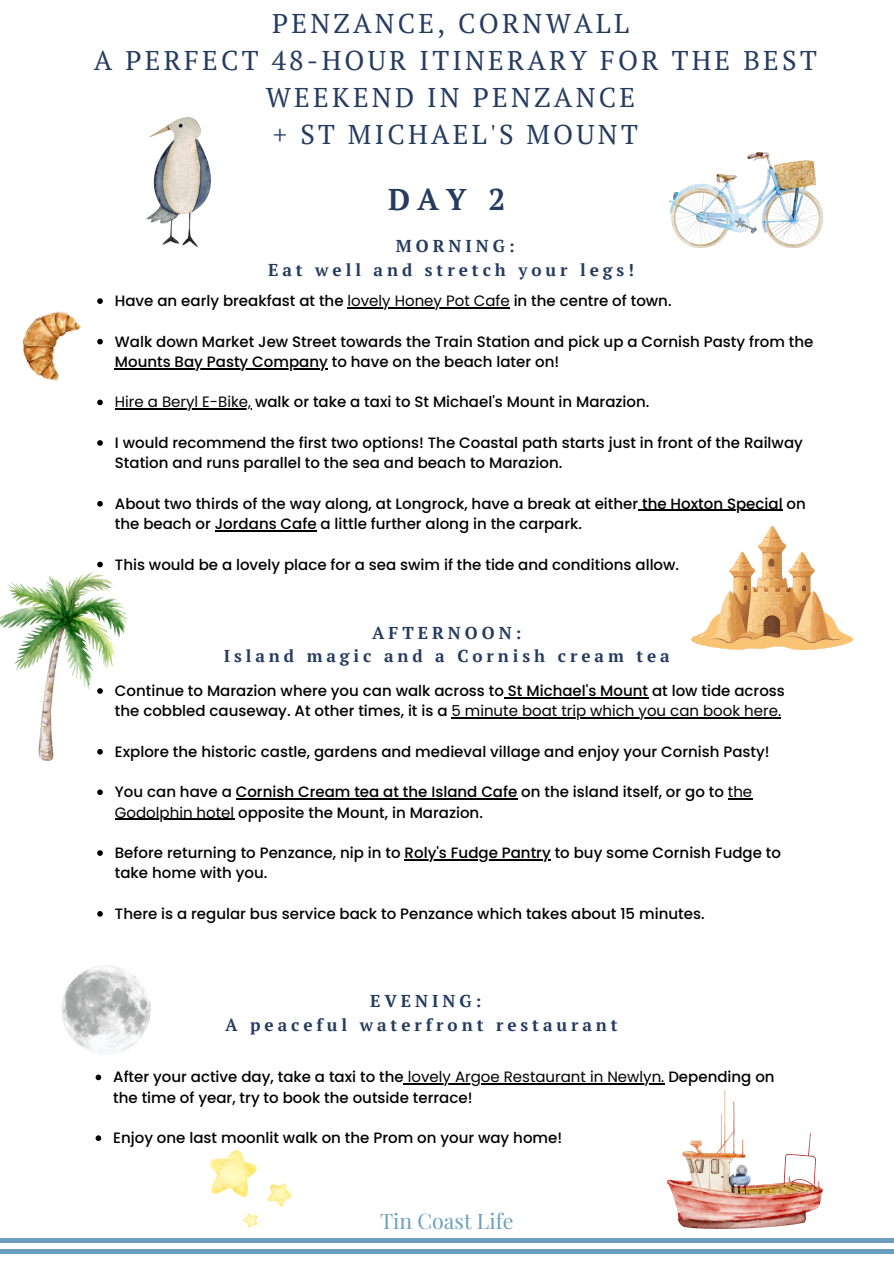
<style>
.page{position:relative;width:894px;height:1264px;background:#fff}
.page>*{position:absolute;margin:0;border:0;box-sizing:border-box;transform-origin:0 0}
.t1{font:700 30px "PT Serif";color:#253c60}
.t2{font:27px/37.2px "PT Serif";letter-spacing:.12em;color:#253c60;text-align:center}
.t3{font:21.3px "Playfair Display";color:#6b9ebe}
.t4{font:700 17.1px/23.4px "PT Serif";letter-spacing:.23em;color:#253c60;text-align:center}
.t5{font:500 15px/20.2px "Poppins";color:#000}
.s1{font-weight:400}
</style>
<div class="page">
<hr style="left:0;top:1238px;width:893px;height:4px;background:#6b9ebe">
<hr style="left:0;top:1249px;width:893px;height:3px;background:#6b9ebe">
<img style="left:61px;top:965px;width:89px;height:89px">
<img style="left:667px;top:1090px;width:155px;height:138px">
<img style="left:210px;top:1150px;width:81px;height:77px">
<img style="left:691px;top:526px;width:161px;height:123px">
<img style="left:146px;top:118px;width:64px;height:128px">
<img style="left:669px;top:152px;width:153px;height:96px">
<img style="left:22px;top:311px;width:59px;height:70px">
<img style="left:0;top:573px;width:126px;height:188px">
<svg style="left:97px;top:298px;width:6px;height:6px"></svg>
<hr style="left:347px;top:307px;width:162px;height:1px;background:#000">
<svg style="left:97px;top:339px;width:6px;height:5px"></svg>
<hr style="left:115px;top:368px;width:88px;height:1px;background:#000">
<hr style="left:203px;top:368px;width:125px;height:1px;background:#000">
<svg style="left:97px;top:399px;width:6px;height:6px"></svg>
<hr style="left:115px;top:408px;width:136px;height:2px;background:#000">
<svg style="left:97px;top:440px;width:6px;height:6px"></svg>
<svg style="left:97px;top:501px;width:6px;height:5px"></svg>
<hr style="left:638px;top:510px;width:144px;height:1px;background:#000">
<hr style="left:215px;top:530px;width:101px;height:1px;background:#000">
<svg style="left:97px;top:561px;width:6px;height:6px"></svg>
<svg style="left:97px;top:688px;width:6px;height:5px"></svg>
<hr style="left:504px;top:697px;width:144px;height:1px;background:#000">
<hr style="left:451px;top:717px;width:330px;height:1px;background:#000">
<svg style="left:97px;top:749px;width:6px;height:5px"></svg>
<svg style="left:97px;top:789px;width:6px;height:6px"></svg>
<hr style="left:236px;top:798px;width:281px;height:1px;background:#000">
<svg style="left:728px;top:798px;width:24px;height:1px"></svg>
<hr style="left:115px;top:818px;width:119px;height:1px;background:#000">
<svg style="left:97px;top:850px;width:6px;height:5px"></svg>
<hr style="left:404px;top:859px;width:146px;height:1px;background:#000">
<svg style="left:97px;top:911px;width:6px;height:5px"></svg>
<svg style="left:96px;top:1074px;width:5px;height:6px"></svg>
<hr style="left:403px;top:1083px;width:35px;height:1px;background:#000">
<hr style="left:438px;top:1083px;width:226px;height:1px;background:#000">
<svg style="left:96px;top:1135px;width:5px;height:5px"></svg>
<h2 class="t2" style="left:94px;top:4px;width:724px">PENZANCE, CORNWALL<br>A PERFECT 48-HOUR ITINERARY FOR THE BEST<br>WEEKEND IN PENZANCE<br>+ ST MICHAEL'S MOUNT</h2>
<p class="t1" style="left:388px;top:179px;width:119px">DAY 2</p>
<p class="t4" style="left:268px;top:234px;width:367px">MORNING:<br>Eat well and stretch your legs!</p>
<p class="t5" style="left:115px;top:291px;width:558px">Have an early breakfast at the <span class="s1">lovely Honey Pot Cafe</span> in the centre of town.</p>
<h1 class="t5" style="left:115px;top:331px;width:700px">Walk down Market Jew Street towards the Train Station and pick up a Cornish Pasty from the</h1>
<h4 class="t5" style="left:115px;top:351px;width:446px">Mounts Bay Pasty Company to have on the beach later on!</h4>
<p class="t5" style="left:115px;top:392px;width:536px"><span class="s1">Hire a Beryl E-Bike,</span> walk or take a taxi to St Michael's Mount in Marazion.</p>
<p class="t5" style="left:115px;top:432px;width:689px">I would recommend the first two options! The Coastal path starts just in front of the Railway<br>Station and runs parallel to the sea and beach to Marazion.</p>
<p class="t5" style="left:115px;top:493px;width:692px">About two thirds of the way along, at Longrock, have a break at either the Hoxton Special on</p>
<p class="t5" style="left:115px;top:513px;width:468px">the beach or Jordans Cafe a little further along in the carpark.</p>
<p class="t5" style="left:115px;top:554px;width:565px">This would be a lovely place for a sea swim if the tide and conditions allow.</p>
<p class="t4" style="left:224px;top:620px;width:447px">AFTERNOON:<br>Island magic and a Cornish cream tea</p>
<p class="t5" style="left:115px;top:680px;width:671px">Continue to Marazion where you can walk across to St Michael's Mount at low tide across the cobbled causeway. At other times, it is a <span class="s1">5 minute boat trip which you can book here.</span></p>
<p class="t5" style="left:115px;top:741px;width:656px">Explore the historic castle, gardens and medieval village and enjoy your Cornish Pasty!</p>
<p class="t5" style="left:115px;top:782px;width:638px">You can have a Cornish Cream tea at the Island Cafe on the island itself, or go to <span class="s1">the</span></p>
<p class="t5" style="left:115px;top:802px;width:369px"><span class="s1">Godolphin hotel</span> opposite the Mount, in Marazion.</p>
<p class="t5" style="left:115px;top:842px;width:667px">Before returning to Penzance, nip in to Roly's Fudge Pantry to buy some Cornish Fudge to</p>
<p class="t5" style="left:115px;top:863px;width:154px">take home with you.</p>
<p class="t5" style="left:115px;top:903px;width:591px">There is a regular bus service back to Penzance which takes about 15 minutes.</p>
<p class="t4" style="left:225px;top:989px;width:394px">EVENING:<br>A peaceful waterfront restaurant</p>
<p class="t5" style="left:113px;top:1067px;width:662px">After your active day, take a taxi to the <span class="s1">lovely Argoe Restaurant in Newlyn.</span> Depending on</p>
<p class="t5" style="left:113px;top:1087px;width:361px">the time of year, try to book the outside terrace!</p>
<p class="t5" style="left:113px;top:1127px;width:450px">Enjoy one last moonlit walk on the Prom on your way home!</p>
<p class="t3" style="left:380px;top:1205px;width:135px">Tin Coast Life</p>
</div>
